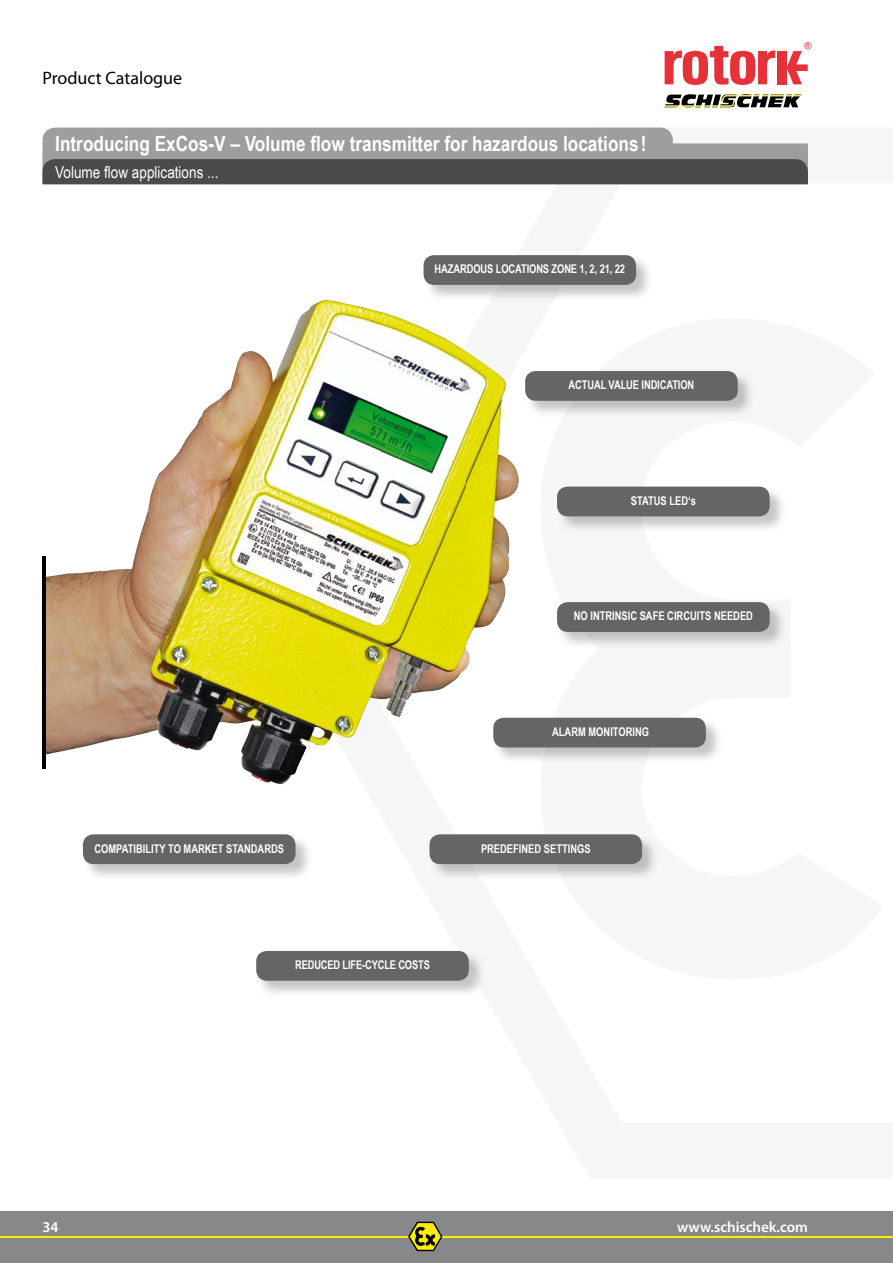
<style>
.page{position:relative;width:893px;height:1263px;background:#fff}
.page>*{position:absolute;margin:0;border:0;box-sizing:border-box;transform-origin:0 0}
.t1{font:700 21px "Arial Narrow";color:#fff}
.t2{font:18px "Myriad Pro";color:#000}
.t3{font:16.5px "Arial Narrow";color:#fff}
.t4{font:600 15px "Myriad Pro";color:#fff}
.t5{font:700 12px "Arial Narrow";color:#fff;scale:.95 1}
</style>
<div class="page">
<div style="left:0;top:1212px;width:893px;height:51px;background:#87888a"></div>
<hr style="left:0;top:1236px;width:893px;height:1px;background:#ffed00">
<svg style="left:664px;top:94px;width:138px;height:14px"></svg>
<div style="left:777px;top:51px;width:9px;height:33px;background:#e53138"></div>
<svg style="left:787px;top:42px;width:24px;height:42px"></svg>
<svg style="left:665px;top:46px;width:110px;height:39px"></svg>
<svg style="left:408px;top:1221px;width:35px;height:30px"></svg>
<svg style="left:43px;top:128px;width:765px;height:56px;background:#7c7d7e"></svg>
<img style="left:201px;top:300px;width:262px;height:430px">
<img style="left:506px;top:457px;width:13px;height:118px">
<img style="left:148px;top:417px;width:53px;height:334px">
<img style="left:95px;top:510px;width:53px;height:234px">
<img style="left:46px;top:571px;width:49px;height:184px">
<img style="left:201px;top:730px;width:130px;height:54px">
<img style="left:287px;top:349px;width:219px;height:389px">
<hr style="left:43px;top:556px;width:3px;height:213px;background:#000">
<div style="left:525px;top:371px;width:213px;height:30px;background:#646567;border-radius:11px"></div>
<img style="left:424px;top:256px;width:224px;height:46px">
<img style="left:489px;top:285px;width:91px;height:17px">
<div style="left:423px;top:255px;width:213px;height:30px;background:#646567;border-radius:11px"></div>
<img style="left:557px;top:487px;width:88px;height:46px">
<div style="left:557px;top:487px;width:213px;height:29px;background:#646567;border-radius:11px"></div>
<img style="left:557px;top:603px;width:6px;height:31px">
<div style="left:557px;top:602px;width:213px;height:30px;background:#646567;border-radius:11px"></div>
<img style="left:494px;top:718px;width:224px;height:42px">
<img style="left:542px;top:747px;width:134px;height:16px">
<div style="left:493px;top:718px;width:213px;height:29px;background:#646567;border-radius:11px"></div>
<img style="left:545px;top:835px;width:114px;height:46px">
<img style="left:430px;top:836px;width:52px;height:45px">
<div style="left:429px;top:834px;width:213px;height:30px;background:#646567;border-radius:11px"></div>
<img style="left:459px;top:951px;width:27px;height:46px">
<div style="left:256px;top:951px;width:213px;height:30px;background:#646567;border-radius:11px"></div>
<div style="left:83px;top:834px;width:213px;height:30px;background:#646567;border-radius:11px"></div>
<h2 class="t2" style="left:43px;top:67px;width:141px">Product Catalogue</h2>
<h2 class="t2" style="left:58px;top:67px;width:89px">ice list 2016</h2>
<h1 class="t1" style="left:55px;top:128px;width:593px">Introducing ExCos-V – Volume flow transmitter for hazardous locations!</h1>
<h3 class="t3" style="left:55px;top:160px;width:165px">Volume flow applications ...</h3>
<p class="t5" style="left:435px;top:260px;width:202px">HAZARDOUS LOCATIONS ZONE 1, 2, 21, 22</p>
<p class="t5" style="left:569px;top:376px;width:134px">ACTUAL VALUE INDICATION</p>
<p class="t5" style="left:631px;top:492px;width:70px">STATUS LED‘s</p>
<p class="t5" style="left:574px;top:607px;width:190px">NO INTRINSIC SAFE CIRCUITS NEEDED</p>
<p class="t5" style="left:94px;top:839px;width:201px">COMPATIBILITY TO MARKET STANDARDS</p>
<p class="t5" style="left:295px;top:956px;width:143px">REDUCED LIFE-CYCLE COSTS</p>
<p class="t5" style="left:552px;top:723px;width:104px">ALARM MONITORING</p>
<p class="t5" style="left:481px;top:839px;width:117px">PREDEFINED SETTINGS</p>
<p class="t4" style="left:43px;top:1217px;width:18px">34</p>
<p class="t4" style="left:677px;top:1217px;width:132px">www.schischek.com</p>
</div>
